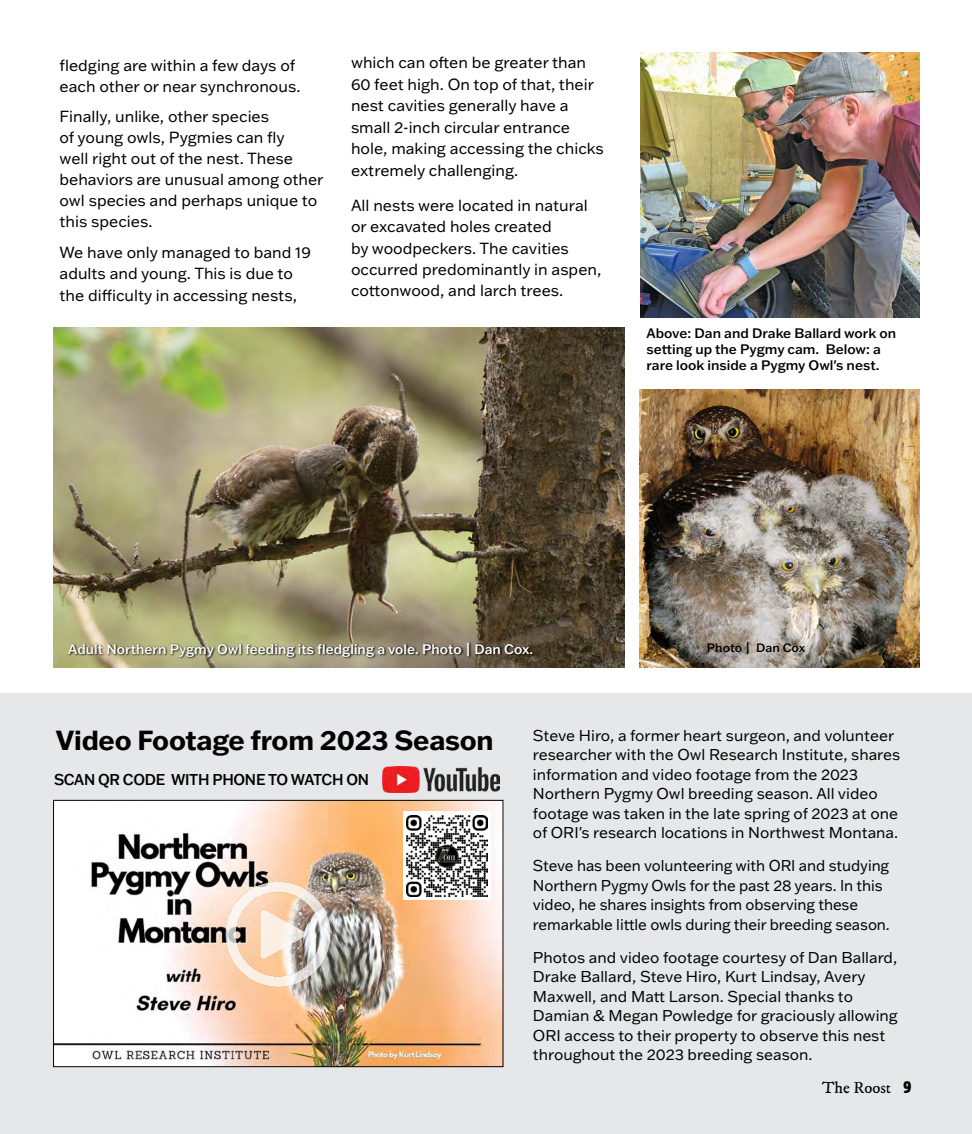
<style>
.page{position:relative;width:972px;height:1134px;background:#fff}
.page>*{position:absolute;margin:0;border:0;box-sizing:border-box;transform-origin:0 0}
.t1{font:700 27px "Franklin Gothic ATF";letter-spacing:-.01em;color:#000}
.t2{font:16.5px "IM FELL DW Pica Roman";color:#000}
.t3{font:15.75px/21.5px "Franklin Gothic ATF";color:#000}
.t4{font:15.3px/19.5px "Franklin Gothic ATF";color:#000}
.t5{font:500 15.3px "Franklin Gothic ATF";letter-spacing:-.02em;color:#000;scale:.95 1}
.t6{font:500 13.5px/16.2px "Franklin Gothic ATF";color:#000}
.t7{font:500 13.5px "Franklin Gothic ATF";color:#fff}
.t8{font:500 12px "Franklin Gothic ATF";color:#000}
.s1{font-family:"HWT Artz"}
</style>
<div class="page">
<div style="left:0;top:693px;width:972px;height:441px;background:#e6e7e8"></div>
<img style="left:641px;top:53px;width:279px;height:264px">
<img style="left:383px;top:766px;width:117px;height:26px">
<img style="left:55px;top:802px;width:446px;height:263px">
<div style="left:53px;top:800px;width:450px;height:267px;border:1px solid #000"></div>
<img style="left:223px;top:879px;width:111px;height:111px">
<div style="left:403px;top:812px;width:87px;height:88px;background:#fff"></div>
<img style="left:406px;top:816px;width:81px;height:81px">
<img style="left:640px;top:390px;width:280px;height:277px">
<img style="left:53px;top:328px;width:572px;height:339px">
<svg style="left:67px;top:642px;width:468px;height:17px;background:#7d775b"></svg>
<p class="t3" style="left:60px;top:54px;width:242px;line-height:21px">fledging are within a few days of each other or near synchronous.</p>
<p class="t3" style="left:60px;top:106px;width:266px;line-height:21px">Finally, unlike, other species<br>of young owls, Pygmies can fly<br>well right out of the nest. These behaviors are unusual among other owl species and perhaps unique to this species.</p>
<p class="t3" style="left:60px;top:241px;width:253px">We have only managed to band 19 adults and young. This is due to the difficulty in accessing nests,</p>
<p class="t3" style="left:351px;top:52px;width:254px">which can often be greater than<br>60 feet high. On top of that, their nest cavities generally have a small 2-inch circular entrance hole, making accessing the chicks extremely challenging.</p>
<p class="t3" style="left:351px;top:194px;width:252px">All nests were located in natural or excavated holes created<br>by woodpeckers. The cavities occurred predominantly in aspen, cottonwood, and larch trees.</p>
<p class="t6" style="left:646px;top:325px;width:251px">Above: Dan and Drake Ballard work on setting up the Pygmy cam. Below: a rare look inside a Pygmy Owl's nest.</p>
<p class="t7" style="left:68px;top:640px;width:467px">Adult Northern Pygmy Owl feeding its fledgling a vole. Photo | Dan Cox.</p>
<p class="t8" style="left:707px;top:640px;width:100px">Photo | Dan Cox</p>
<h1 class="t1" style="left:56px;top:722px;width:439px">Video Footage from 2023 Season</h1>
<p class="t5" style="left:54px;top:769px;width:333px">SCAN QR CODE WITH PHONE TO WATCH ON</p>
<p class="t4" style="left:533px;top:725px;width:369px">Steve Hiro, a former heart surgeon, and volunteer researcher with the Owl Research Institute, shares information and video footage from the 2023<br>Northern Pygmy Owl breeding season. All video footage was taken in the late spring of 2023 at one of ORI's research locations in Northwest Montana.</p>
<p class="t4" style="left:533px;top:856px;width:358px">Steve has been volunteering with ORI and studying Northern Pygmy Owls for the past 28 years. In this video, he shares insights from observing these remarkable little owls during their breeding season.</p>
<p class="t4" style="left:533px;top:947px;width:366px">Photos and video footage courtesy of Dan Ballard, Drake Ballard, Steve Hiro, Kurt Lindsay, Avery Maxwell, and Matt Larson. Special thanks to Damian &amp; Megan Powledge for graciously allowing ORI access to their property to observe this nest throughout the 2023 breeding season.</p>
<p class="t2" style="left:822px;top:1077px;width:91px">The Roost <span class="s1">9</span></p>
</div>
